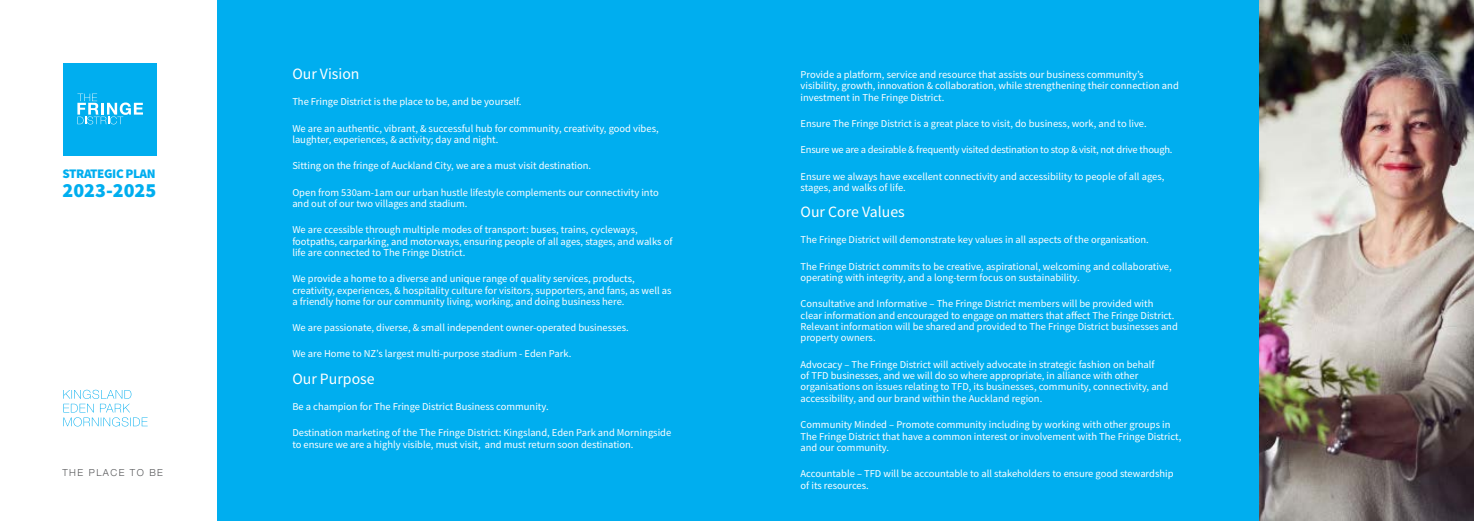
<style>
.page{position:relative;width:1474px;height:521px;background:#fff}
.page>*{position:absolute;margin:0;border:0;box-sizing:border-box;transform-origin:0 0}
.t1{font:900 20.12px "Source Sans Pro";color:#00aeef}
.t2{font:15.75px "Source Sans Pro";color:#fff}
.t3{font:900 13.12px "Source Sans Pro";letter-spacing:-.03em;color:#00aeef}
.t4{font:10.5px/11.4px "Source Sans Pro";color:#fff}
.t5{font:10.5px "Source Sans Pro";letter-spacing:-.02em;color:#fff}
.t6{font:300 9.62px "Helvetica Neue";letter-spacing:.15em;color:#58595b}
</style>
<div class="page">
<div style="left:217px;top:0;width:520px;height:521px;background:#00aeef"></div>
<div style="left:737px;top:0;width:522px;height:521px;background:#00aeef"></div>
<div style="left:63px;top:63px;width:94px;height:92px;background:#00aeef"></div>
<svg style="left:77px;top:94px;width:66px;height:30px"></svg>
<svg style="left:63px;top:390px;width:85px;height:36px"></svg>
<img style="left:1259px;top:0;width:214px;height:521px">
<p class="t3" style="left:62px;top:164px;width:95px">STRATEGIC PLAN</p>
<h1 class="t1" style="left:62px;top:176px;width:95px">2023-2025</h1>
<p class="t6" style="left:62px;top:465px;width:102px">THE PLACE TO BE</p>
<h2 class="t2" style="left:292px;top:64px;width:69px">Our Vision</h2>
<p class="t4" style="left:292px;top:96px;width:231px">The Fringe District is the place to be, and be yourself.</p>
<p class="t4" style="left:292px;top:122px;width:368px">We are an authentic, vibrant, &amp; successful hub for community, creativity, good vibes, laughter, experiences, &amp; activity; day and night.</p>
<p class="t4" style="left:292px;top:160px;width:300px">Sitting on the fringe of Auckland City, we are a must visit destination.</p>
<p class="t4" style="left:292px;top:186px;width:368px">Open from 530am-1am our urban hustle lifestyle complements our connectivity into and out of our two villages and stadium.</p>
<p class="t4" style="left:292px;top:224px;width:381px">We are ccessible through multiple modes of transport: buses, trains, cycleways, footpaths, carparking, and motorways, ensuring people of all ages, stages, and walks of life are connected to The Fringe District.</p>
<p class="t4" style="left:292px;top:273px;width:381px">We provide a home to a diverse and unique range of quality services, products, creativity, experiences, &amp; hospitality culture for visitors, supporters, and fans, as well as a friendly home for our community living, working, and doing business here.</p>
<p class="t4" style="left:292px;top:322px;width:338px">We are passionate, diverse, &amp; small independent owner-operated businesses.</p>
<p class="t4" style="left:292px;top:348px;width:280px">We are Home to NZ’s largest multi-purpose stadium - Eden Park.</p>
<h2 class="t2" style="left:292px;top:368px;width:84px">Our Purpose</h2>
<p class="t4" style="left:292px;top:401px;width:258px">Be a champion for The Fringe District Business community.</p>
<p class="t4" style="left:292px;top:427px;width:380px">Destination marketing of the The Fringe District: Kingsland, Eden Park and Morningside to ensure we are a highly visible, must visit, and must return soon destination.</p>
<p class="t4" style="left:800px;top:69px;width:380px">Provide a platform, service and resource that assists our business community’s visibility, growth, innovation &amp; collaboration, while strengthening their connection and investment in The Fringe District.</p>
<p class="t4" style="left:800px;top:118px;width:348px">Ensure The Fringe District is a great place to visit, do business, work, and to live.</p>
<p class="t5" style="left:800px;top:143px;width:373px">Ensure we are a desirable &amp; frequently visited destination to stop &amp; visit, not drive though.</p>
<p class="t4" style="left:800px;top:170px;width:365px">Ensure we always have excellent connectivity and accessibility to people of all ages, stages, and walks of life.</p>
<h2 class="t2" style="left:800px;top:202px;width:106px">Our Core Values</h2>
<p class="t4" style="left:800px;top:234px;width:350px">The Fringe District will demonstrate key values in all aspects of the organisation.</p>
<p class="t4" style="left:800px;top:260px;width:373px">The Fringe District commits to be creative, aspirational, welcoming and collaborative, operating with integrity, and a long-term focus on sustainability.</p>
<p class="t4" style="left:800px;top:298px;width:379px">Consultative and Informative – The Fringe District members will be provided with<br>clear information and encouraged to engage on matters that affect The Fringe District.<br>Relevant information will be shared and provided to The Fringe District businesses and property owners.</p>
<p class="t4" style="left:800px;top:358px;width:369px">Advocacy – The Fringe District will actively advocate in strategic fashion on behalf<br>of TFD businesses, and we will do so where appropriate, in alliance with other organisations on issues relating to TFD, its businesses, community, connectivity, and accessibility, and our brand within the Auckland region.</p>
<p class="t4" style="left:800px;top:419px;width:382px">Community Minded – Promote community including by working with other groups in<br>The Fringe District that have a common interest or involvement with The Fringe District, and our community.</p>
<p class="t4" style="left:800px;top:468px;width:374px">Accountable – TFD will be accountable to all stakeholders to ensure good stewardship of its resources.</p>
</div>
